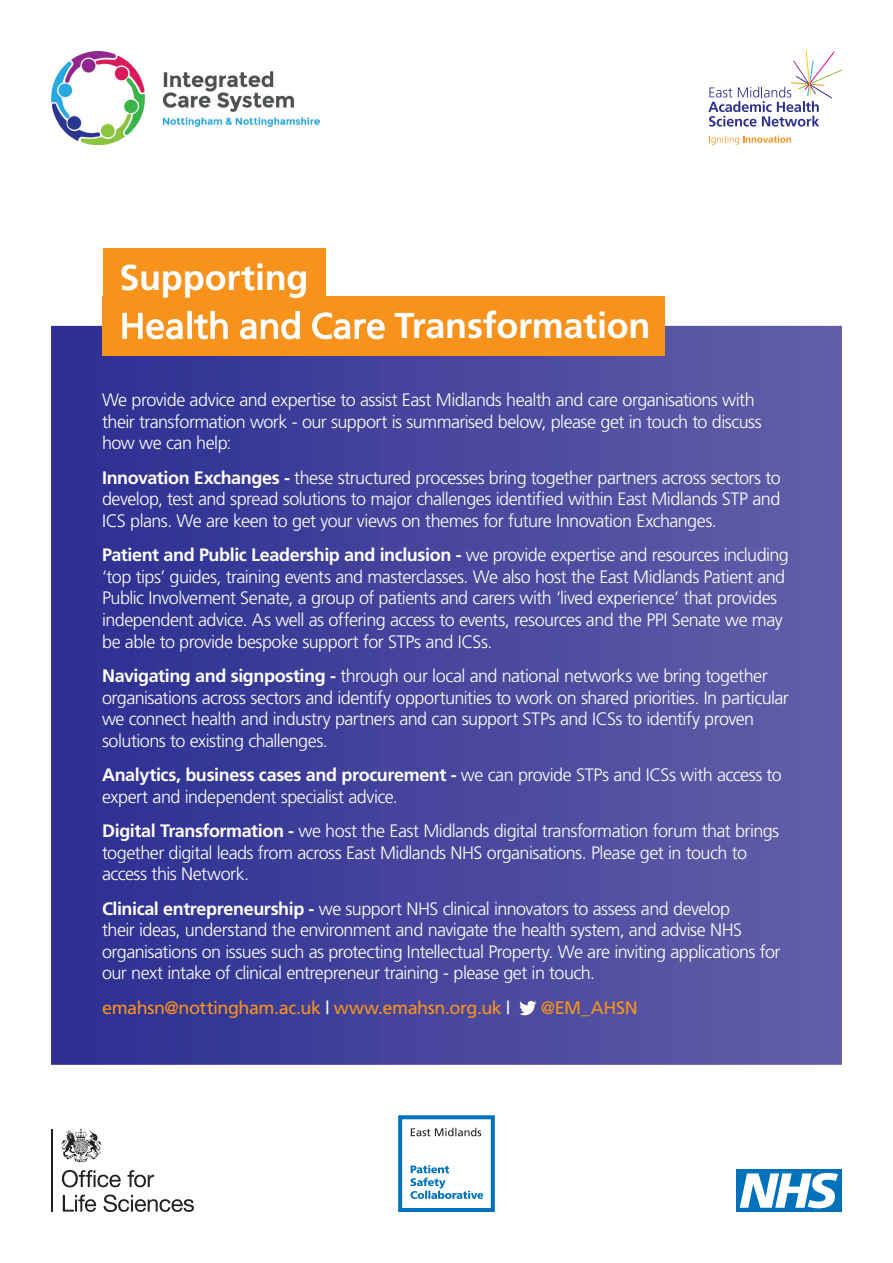
<style>
.page{position:relative;width:893px;height:1263px;background:#fff}
.page>*{position:absolute;margin:0;border:0;box-sizing:border-box;transform-origin:0 0}
.Heading{font:700 36px "Frutiger";letter-spacing:-.01em;color:#fff}
.t1{font:300 18px/21.6px "Frutiger";letter-spacing:-.03em;color:#fff}
.t2{font:18px "Frutiger";letter-spacing:-.025em;color:#f7931d}
.s1{font-family:"Frutiger LT Std";font-weight:400}
.s2{font-weight:700}
.s3{color:#fff}
</style>
<div class="page">
<svg style="left:708px;top:51px;width:134px;height:76px"></svg>
<svg style="left:709px;top:135px;width:82px;height:10px"></svg>
<div style="left:51px;top:326px;width:791px;height:739px;background:linear-gradient(to right,#2b2e91,#625ea9)"></div>
<svg style="left:519px;top:1001px;width:17px;height:14px"></svg>
<img style="left:51px;top:51px;width:269px;height:94px">
<hr style="left:51px;top:1129px;width:2px;height:82px;background:#231f20">
<svg style="left:62px;top:1170px;width:59px;height:17px"></svg>
<svg style="left:128px;top:1170px;width:26px;height:17px"></svg>
<svg style="left:63px;top:1195px;width:33px;height:17px"></svg>
<svg style="left:104px;top:1194px;width:90px;height:18px"></svg>
<svg style="left:61px;top:1129px;width:41px;height:33px"></svg>
<div style="left:737px;top:1169px;width:105px;height:43px;background:#0072bc"></div>
<svg style="left:740px;top:1173px;width:98px;height:35px"></svg>
<svg style="left:410px;top:1165px;width:73px;height:34px"></svg>
<svg style="left:411px;top:1128px;width:70px;height:8px"></svg>
<div style="left:398px;top:1115px;width:97px;height:97px;border:4px solid #0072bc"></div>
<div style="left:103px;top:296px;width:562px;height:59px;background:#f7931d"></div>
<div style="left:103px;top:248px;width:222px;height:59px;background:#f7931d"></div>
<p class="Heading" style="left:120px;top:257px;width:190px">Supporting</p>
<p class="Heading" style="left:119px;top:305px;width:532px"><span class="s1">Health and Care</span> Transformation</p>
<p class="t1" style="left:102px;top:389px;width:661px">We provide advice and expertise to assist East Midlands health and care organisations with their transformation work - our support is summarised below, please get in touch to discuss how we can help:</p>
<p class="t1" style="left:102px;top:466px;width:680px;text-align:justify"><span class="s2">Innovation Exchanges -</span> these structured processes bring together partners across sectors to develop, test and spread solutions to major challenges identified within East Midlands STP and ICS plans. We are keen to get your views on themes for future Innovation Exchanges.</p>
<p class="t1" style="left:102px;top:544px;width:688px"><span class="s2">Patient and Public Leadership and inclusion -</span> we provide expertise and resources including ‘top tips’ guides, training events and masterclasses. We also host the East Midlands Patient and Public Involvement Senate, a group of patients and carers with ‘lived experience’ that provides independent advice. As well as offering access to events, resources and the PPI Senate we may be able to provide bespoke support for STPs and ICSs.</p>
<p class="t1" style="left:102px;top:665px;width:688px"><span class="s2">Navigating and signposting -</span> through our local and national networks we bring together organisations across sectors and identify opportunities to work on shared priorities. In particular we connect health and industry partners and can support STPs and ICSs to identify proven solutions to existing challenges.</p>
<p class="t1" style="left:102px;top:764px;width:681px"><span class="s2">Analytics, business cases and procurement -</span> we can provide STPs and ICSs with access to expert and independent specialist advice.</p>
<p class="t1" style="left:102px;top:820px;width:679px"><span class="s2">Digital Transformation -</span> we host the East Midlands digital transformation forum that brings together digital leads from across East Midlands NHS organisations. Please get in touch to access this Network.</p>
<p class="t1" style="left:102px;top:897px;width:680px"><span class="s2">Clinical entrepreneurship -</span> we support NHS clinical innovators to assess and develop<br>their ideas, understand the environment and navigate the health system, and advise NHS organisations on issues such as protecting Intellectual Property. We are inviting applications for our next intake of clinical entrepreneur training - please get in touch.</p>
<p class="t2" style="left:102px;top:997px;width:410px">emahsn@nottingham.ac.uk <span class="s3">|</span> www.emahsn.org.uk <span class="s3">|</span></p>
<p class="t2" style="left:541px;top:997px;width:99px">@EM_AHSN</p>
</div>
